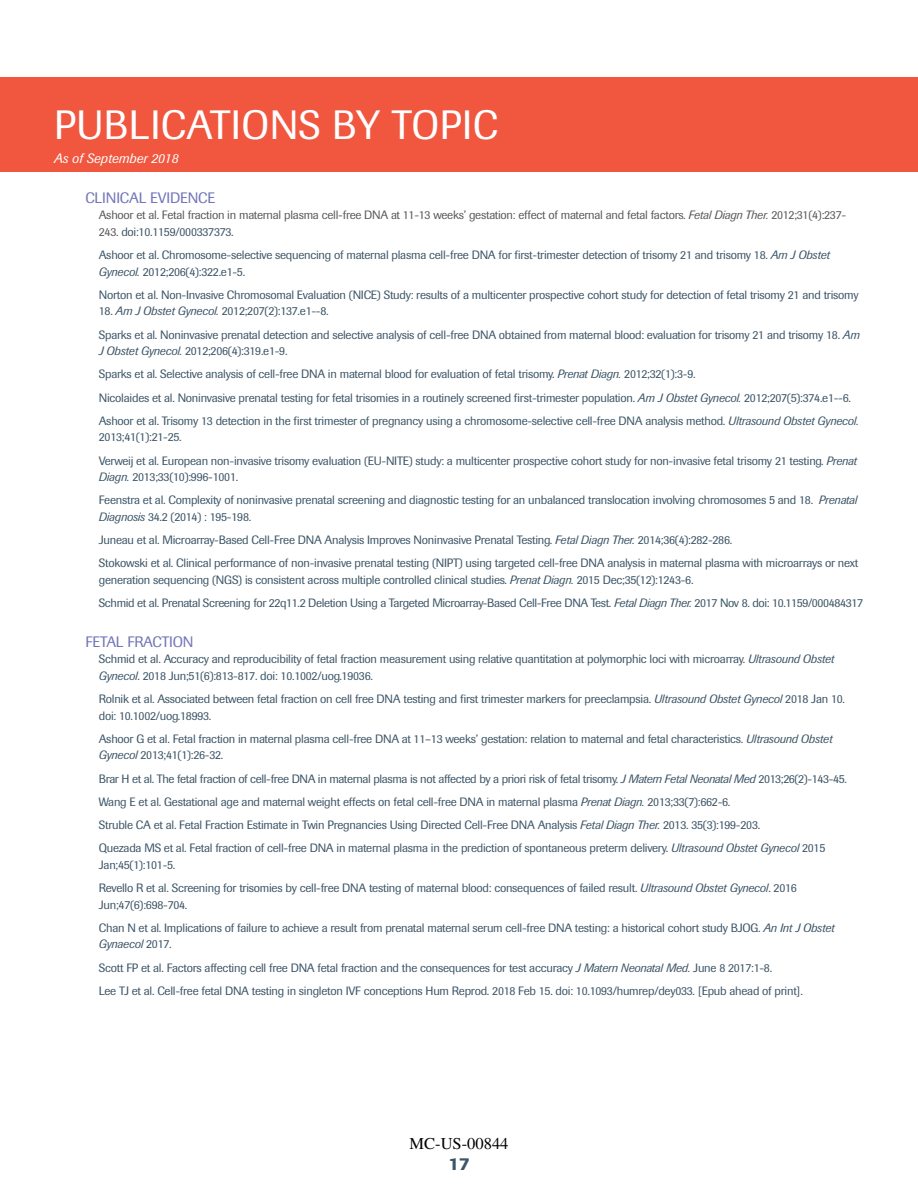
<style>
.page{position:relative;width:918px;height:1188px;background:#fff}
.page>*{position:absolute;margin:0;border:0;box-sizing:border-box;transform-origin:0 0}
.t1{font:40.5px "Imago";letter-spacing:.01em;color:#fff}
.t2{font:500 18px "Imago";color:#3d5567}
.t3{font:16.5px "Free Serif";color:#000}
.t4{font:15px "Imago";letter-spacing:-.01em;color:#7275b7}
.t5{font:italic 13.5px "Imago";color:#fff}
.t6{font:12px/23.2px "Imago";letter-spacing:-.02em;color:#3d5567}
.t7{font:12px/16.5px "Imago";letter-spacing:-.02em;color:#58595b}
.s1{font-style:italic}
.s2{color:#3d5567}
</style>
<div class="page">
<div style="left:0;top:77px;width:918px;height:95px;background:#f1563f"></div>
<h1 class="t1" style="left:54px;top:98px;width:445px">PUBLICATIONS BY TOPIC</h1>
<p class="t5" style="left:54px;top:149px;width:126px">As of September 2018</p>
<p class="t4" style="left:85px;top:188px;width:131px">CLINICAL EVIDENCE</p>
<p class="t7" style="left:99px;top:207px;width:749px">Ashoor et al. Fetal fraction in maternal plasma cell-free DNA at 11-13 weeks’ gestation: effect of maternal and fetal factors. <span class="s1">Fetal Diagn Ther.</span> 2012;31(4):237-<br>243. <span class="s2">doi:10.1159/000337373.</span></p>
<p class="t6" style="left:99px;top:247px;width:733px;line-height:16.5px">Ashoor et al. Chromosome-selective sequencing of maternal plasma cell-free DNA for first-trimester detection of trisomy 21 and trisomy 18. <span class="s1">Am J Obstet<br>Gynecol.</span> 2012;206(4):322.e1-5.</p>
<p class="t6" style="left:99px;top:283px;width:761px">Norton et al. Non-Invasive Chromosomal Evaluation (NICE) Study: results of a multicenter prospective cohort study for detection of fetal trisomy 21 and trisomy</p>
<p class="t6" style="left:99px;top:299px;width:763px">18. <span class="s1">Am J Obstet Gynecol.</span> 2012;207(2):137.e1--8.<br>Sparks et al. Noninvasive prenatal detection and selective analysis of cell-free DNA obtained from maternal blood: evaluation for trisomy 21 and trisomy 18. <span class="s1">Am</span></p>
<p class="t6" style="left:99px;top:339px;width:762px"><span class="s1">J Obstet Gynecol.</span> 2012;206(4):319.e1-9.<br>Sparks et al. Selective analysis of cell-free DNA in maternal blood for evaluation of fetal trisomy. <span class="s1">Prenat Diagn.</span> 2012;32(1):3-9.<br>Nicolaides et al. Noninvasive prenatal testing for fetal trisomies in a routinely screened first-trimester population. <span class="s1">Am J Obstet Gynecol.</span> 2012;207(5):374.e1--6.<br>Ashoor et al. Trisomy 13 detection in the first trimester of pregnancy using a chromosome-selective cell-free DNA analysis method. <span class="s1">Ultrasound Obstet Gynecol.</span></p>
<p class="t6" style="left:99px;top:425px;width:760px">2013;41(1):21-25.<br>Verweij et al. European non-invasive trisomy evaluation (EU-NITE) study: a multicenter prospective cohort study for non-invasive fetal trisomy 21 testing. <span class="s1">Prenat</span></p>
<p class="t6" style="left:99px;top:465px;width:760px"><span class="s1">Diagn.</span> 2013;33(10):996-1001.<br>Feenstra et al. Complexity of noninvasive prenatal screening and diagnostic testing for an unbalanced translocation involving chromosomes 5 and 18. <span class="s1">Prenatal</span></p>
<p class="t6" style="left:99px;top:505px;width:761px"><span class="s1">Diagnosis</span> 34.2 (2014) : 195-198.<br>Juneau et al. Microarray-Based Cell-Free DNA Analysis Improves Noninvasive Prenatal Testing. <span class="s1">Fetal Diagn Ther.</span> 2014;36(4):282-286.<br>Stokowski et al. Clinical performance of non-invasive prenatal testing (NIPT) using targeted cell-free DNA analysis in maternal plasma with microarrays or next</p>
<p class="t6" style="left:99px;top:568px;width:766px">generation sequencing (NGS) is consistent across multiple controlled clinical studies. <span class="s1">Prenat Diagn.</span> 2015 Dec;35(12):1243-6.<br>Schmid et al. Prenatal Screening for 22q11.2 Deletion Using a Targeted Microarray-Based Cell-Free DNA Test. <span class="s1">Fetal Diagn Ther.</span> 2017 Nov 8. doi: 10.1159/000484317</p>
<p class="t4" style="left:85px;top:632px;width:110px">FETAL FRACTION</p>
<p class="t6" style="left:99px;top:651px;width:737px;line-height:16.5px">Schmid et al. Accuracy and reproducibility of fetal fraction measurement using relative quantitation at polymorphic loci with microarray. <span class="s1">Ultrasound Obstet<br>Gynecol</span>. 2018 Jun;51(6):813-817. doi: 10.1002/uog.19036.</p>
<p class="t6" style="left:99px;top:691px;width:748px;line-height:16.5px">Rolnik et al. Associated between fetal fraction on cell free DNA testing and first trimester markers for preeclampsia. <span class="s1">Ultrasound Obstet Gynecol</span> 2018 Jan 10. doi: 10.1002/uog.18993.</p>
<p class="t6" style="left:99px;top:730px;width:735px;line-height:16.5px">Ashoor G et al. Fetal fraction in maternal plasma cell-free DNA at 11–13 weeks’ gestation: relation to maternal and fetal characteristics. <span class="s1">Ultrasound Obstet<br>Gynecol</span> 2013;41(1):26-32.</p>
<p class="t6" style="left:99px;top:767px;width:750px">Brar H et al. The fetal fraction of cell-free DNA in maternal plasma is not affected by a priori risk of fetal trisomy. <span class="s1">J Matern Fetal Neonatal Med</span> 2013;26(2)-143-45.<br>Wang E et al. Gestational age and maternal weight effects on fetal cell-free DNA in maternal plasma <span class="s1">Prenat Diagn.</span> 2013;33(7):662-6.<br>Struble CA et al. Fetal Fraction Estimate in Twin Pregnancies Using Directed Cell-Free DNA Analysis <span class="s1">Fetal Diagn Ther.</span> 2013. 35(3):199-203.<br>Quezada MS et al. Fetal fraction of cell-free DNA in maternal plasma in the prediction of spontaneous preterm delivery. <span class="s1">Ultrasound Obstet Gynecol</span> 2015</p>
<p class="t6" style="left:99px;top:853px;width:700px">Jan;45(1):101-5.<br>Revello R et al. Screening for trisomies by cell-free DNA testing of maternal blood: consequences of failed result. <span class="s1">Ultrasound Obstet Gynecol</span>. 2016</p>
<p class="t6" style="left:99px;top:893px;width:738px">Jun;47(6):698-704.<br>Chan N et al. Implications of failure to achieve a result from prenatal maternal serum cell-free DNA testing: a historical cohort study BJOG. <span class="s1">An Int J Obstet</span></p>
<p class="t6" style="left:99px;top:932px;width:706px"><span class="s1">Gynaecol</span> 2017.<br>Scott FP et al. Factors affecting cell free DNA fetal fraction and the consequences for test accuracy <span class="s1">J Matern Neonatal Med.</span> June 8 2017:1-8.<br>Lee TJ et al. Cell-free fetal DNA testing in singleton IVF conceptions Hum Reprod. 2018 Feb 15. doi: 10.1093/humrep/dey033. [Epub ahead of print].</p>
<h3 class="t3" style="left:410px;top:1136px;width:100px">MC-US-00844</h3>
<h2 class="t2" style="left:449px;top:1152px;width:22px">17</h2>
</div>
